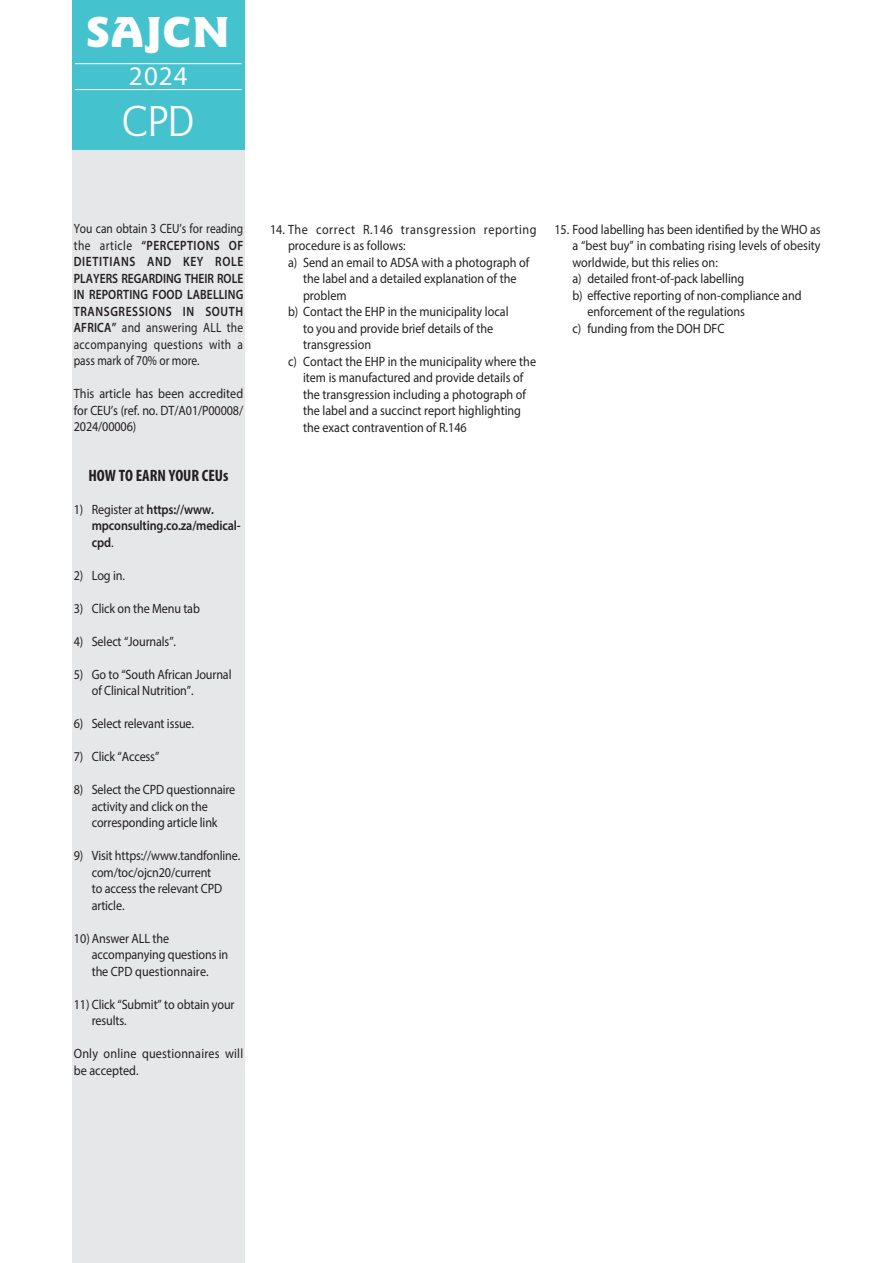
<style>
.page{position:relative;width:893px;height:1263px;background:#fff}
.page>*{position:absolute;margin:0;border:0;box-sizing:border-box;transform-origin:0 0}
.t1{font:900 45px "Goudy Sans Pro";letter-spacing:.025em;color:#fff}
.t2{font:45px "Goudy Sans Pro";color:#fff}
.t3{font:27px "Myriad Pro";color:#fff}
.t4{font:700 condensed 16.5px "Myriad Pro";color:#231f20}
.t5{font:13.5px/16.5px "Myriad Pro";color:#231f20;scale:.9 1}
.t6{font:600 13.5px/16.5px "Myriad Pro";letter-spacing:.01em;color:#231f20;text-align:justify;scale:.85 1}
.t7{font:600 13.5px/16.5px "Myriad Pro";letter-spacing:-.01em;color:#231f20;scale:.9 1}
.t8{font:13.5px "Myriad Pro";letter-spacing:.045em;color:#231f20;scale:.9 1}
.s1{font-weight:400}
</style>
<div class="page">
<div style="left:72px;top:0;width:172px;height:151px;background:#44c2ce"></div>
<hr style="left:75px;top:63px;width:166px;height:1px;background:#fff">
<hr style="left:75px;top:89px;width:166px;height:1px;background:#fff">
<div style="left:72px;top:151px;width:173px;height:1111px;background:#e6e7e9"></div>
<h1 class="t1" style="left:87px;top:5px;width:145px">SAJCN</h1>
<h2 class="t3" style="left:129px;top:59px;width:60px">2024</h2>
<h1 class="t2" style="left:122px;top:96px;width:74px">CPD</h1>
<p class="t6" style="left:74px;top:220px;width:201px"><span class="s1">You can obtain 3 CEU’s for reading the article</span> “PERCEPTIONS OF DIETITIANS AND KEY ROLE PLAYERS REGARDING THEIR ROLE IN REPORTING FOOD LABELLING TRANSGRESSIONS IN SOUTH AFRICA” <span class="s1">and answering ALL the accompanying questions with a pass mark of 70% or more.</span></p>
<p class="t5" style="left:74px;top:385px;width:190px;text-align:justify">This article has been accredited for CEU’s (ref. no. DT/A01/P00008/ 2024/00006)</p>
<p class="t4" style="left:88px;top:465px;width:142px">HOW TO EARN YOUR CEUs</p>
<p class="t7" style="left:92px;top:500px;width:167px;text-indent:-18px"><span class="s1">1) Register at</span> https://www. mpconsulting.co.za/medical&shy;cpd<span class="s1">.</span></p>
<p class="t5" style="left:74px;top:567px;width:58px">2) Log in.</p>
<p class="t5" style="left:74px;top:600px;width:142px">3) Click on the Menu tab</p>
<p class="t5" style="left:74px;top:633px;width:115px">4) Select “Journals”.</p>
<p class="t5" style="left:92px;top:666px;width:157px;text-indent:-18px">5) Go to “South African Journal of Clinical Nutrition”.</p>
<p class="t5" style="left:74px;top:715px;width:135px">6) Select relevant issue.</p>
<p class="t5" style="left:74px;top:748px;width:97px">7) Click “Access”</p>
<p class="t5" style="left:92px;top:781px;width:161px;text-indent:-18px">8) Select the CPD questionnaire activity and click on the corresponding article link</p>
<p class="t5" style="left:92px;top:847px;width:167px;text-indent:-18px">9) Visit https://www.tandfonline. com/toc/ojcn20/current<br>to access the relevant CPD article.</p>
<p class="t5" style="left:92px;top:930px;width:153px;text-indent:-18px">10) Answer ALL the accompanying questions in the CPD questionnaire.</p>
<p class="t5" style="left:92px;top:995px;width:160px;text-indent:-18px">11) Click “Submit” to obtain your results.</p>
<p class="t5" style="left:74px;top:1045px;width:190px">Only online questionnaires will be accepted.</p>
<p class="t8" style="left:270px;top:221px;width:298px">14. The correct R.146 transgression reporting</p>
<p class="t5" style="left:288px;top:237px;width:132px">procedure is as follows:</p>
<p class="t5" style="left:288px;top:254px;width:270px">a) Send an email to ADSA with a photograph of</p>
<p class="t5" style="left:303px;top:270px;width:239px">the label and a detailed explanation of the</p>
<p class="t5" style="left:303px;top:287px;width:50px">problem</p>
<p class="t5" style="left:288px;top:303px;width:247px">b) Contact the EHP in the municipality local</p>
<p class="t5" style="left:303px;top:320px;width:213px">to you and provide brief details of the</p>
<p class="t5" style="left:303px;top:336px;width:77px">transgression</p>
<p class="t5" style="left:288px;top:353px;width:277px">c) Contact the EHP in the municipality where the</p>
<p class="t5" style="left:303px;top:369px;width:246px">item is manufactured and provide details of</p>
<p class="t5" style="left:303px;top:386px;width:249px">the transgression including a photograph of</p>
<p class="t5" style="left:303px;top:402px;width:244px">the label and a succinct report highlighting</p>
<p class="t5" style="left:303px;top:419px;width:184px">the exact contravention of R.146</p>
<p class="t5" style="left:554px;top:221px;width:297px">15. Food labelling has been identified by the WHO as</p>
<p class="t5" style="left:572px;top:237px;width:277px">a “best buy” in combating rising levels of obesity</p>
<p class="t5" style="left:572px;top:254px;width:163px">worldwide, but this relies on:</p>
<p class="t5" style="left:572px;top:270px;width:193px">a) detailed front-of-pack labelling</p>
<p class="t5" style="left:572px;top:287px;width:256px">b) effective reporting of non-compliance and</p>
<p class="t5" style="left:587px;top:303px;width:177px">enforcement of the regulations</p>
<p class="t5" style="left:572px;top:320px;width:171px">c) funding from the DOH DFC</p>
</div>
